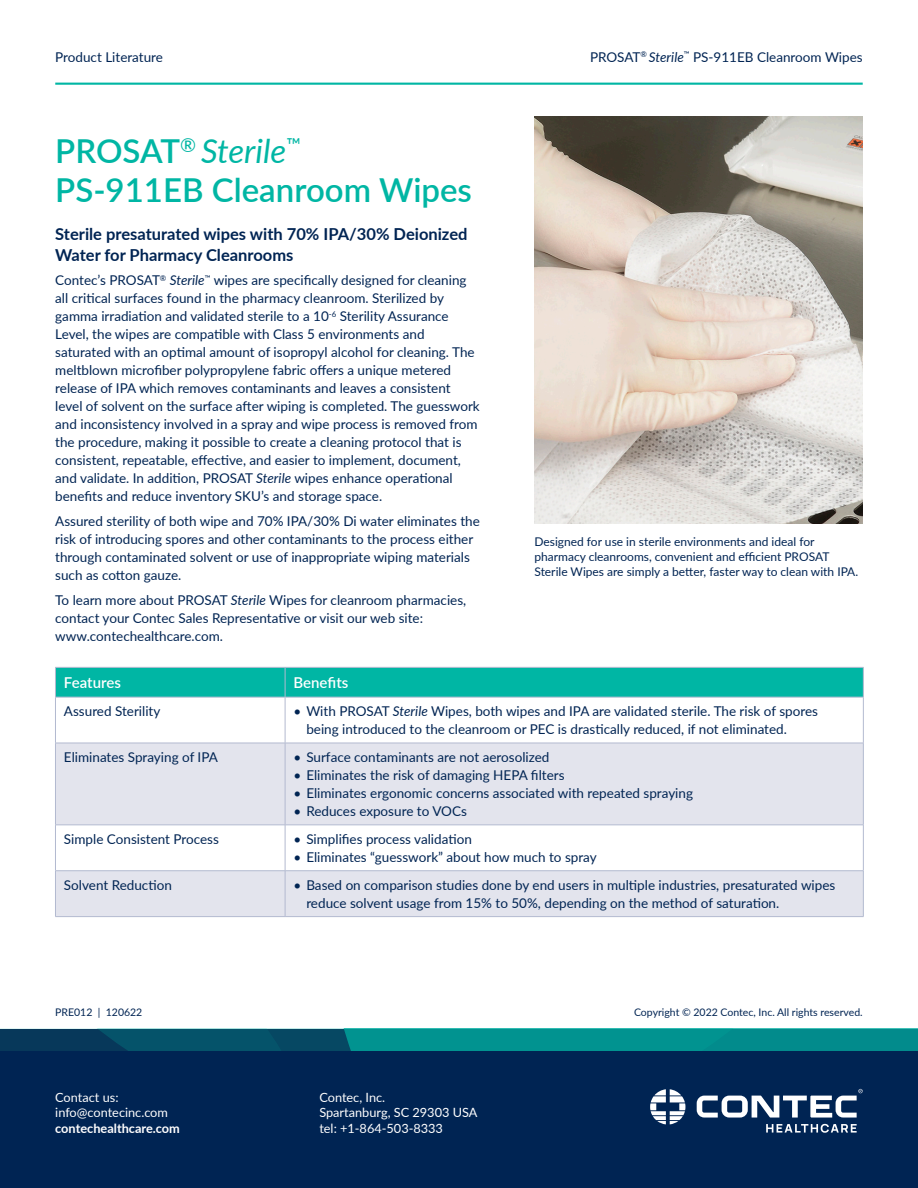
<style>
.page{position:relative;width:918px;height:1188px;background:#fff}
.page>*{position:absolute;margin:0;border:0;box-sizing:border-box;transform-origin:0 0}
.Main_heading{font:600 33px/39px "Lato";color:#00b6a4}
.Sub_heading{font:700 16.5px/21px "Lato";color:#002453}
.Table_heading-white{font:600 15px "Lato";color:#fff}
.Body{font:13.5px/18px "Lato";color:#002453}
.Table_text{font:13.5px "Lato";color:#002453}
.t1{font:12.75px/15.3px "Lato";color:#fff}
.t2{font:700 12.75px "Lato";color:#fff}
.Notes{font:12px/15px "Lato";color:#002453}
.t3{font:10.5px "Lato";color:#002453}
.s1{font-style:italic}
.s2{font-weight:400;font-style:italic}
</style>
<div class="page">
<div style="left:0;top:1039px;width:918px;height:149px;background:#002453"></div>
<svg style="left:697px;top:1089px;width:166px;height:29px"></svg>
<svg style="left:650px;top:1089px;width:35px;height:35px"></svg>
<svg style="left:766px;top:1124px;width:91px;height:9px"></svg>
<svg style="left:0;top:1029px;width:918px;height:21px;background:#03747e"></svg>
<hr style="left:55px;top:83px;width:808px;height:2px;background:#00b6a4">
<svg style="left:56px;top:744px;width:807px;height:172px;fill:#e3e4ed"></svg>
<svg style="left:55px;top:667px;width:809px;height:30px;background:#08b6a6"></svg>
<hr style="left:55px;top:697px;width:230px;height:1px;background:#b3bad0">
<hr style="left:55px;top:697px;width:1px;height:46px;background:#b3bad0">
<hr style="left:285px;top:697px;width:579px;height:1px;background:#b3bad0">
<hr style="left:285px;top:697px;width:1px;height:46px;background:#b3bad0">
<hr style="left:863px;top:697px;width:1px;height:46px;background:#b3bad0">
<hr style="left:55px;top:743px;width:230px;height:1px;background:#b3bad0">
<hr style="left:55px;top:743px;width:1px;height:82px;background:#b3bad0">
<hr style="left:285px;top:743px;width:579px;height:1px;background:#b3bad0">
<hr style="left:285px;top:743px;width:1px;height:82px;background:#b3bad0">
<hr style="left:863px;top:743px;width:1px;height:82px;background:#b3bad0">
<hr style="left:55px;top:825px;width:230px;height:1px;background:#b3bad0">
<hr style="left:55px;top:825px;width:1px;height:46px;background:#b3bad0">
<hr style="left:285px;top:825px;width:579px;height:1px;background:#b3bad0">
<hr style="left:285px;top:825px;width:1px;height:46px;background:#b3bad0">
<hr style="left:863px;top:825px;width:1px;height:46px;background:#b3bad0">
<hr style="left:55px;top:870px;width:230px;height:1px;background:#b3bad0">
<hr style="left:55px;top:871px;width:1px;height:45px;background:#b3bad0">
<hr style="left:285px;top:870px;width:579px;height:1px;background:#b3bad0">
<hr style="left:285px;top:871px;width:1px;height:45px;background:#b3bad0">
<hr style="left:863px;top:871px;width:1px;height:45px;background:#b3bad0">
<hr style="left:55px;top:916px;width:230px;height:1px;background:#b3bad0">
<hr style="left:285px;top:916px;width:579px;height:1px;background:#b3bad0">
<img style="left:534px;top:117px;width:329px;height:407px">
<p class="Body" style="left:55px;top:47px;width:109px">Product Literature</p>
<p class="Body" style="left:590px;top:47px;width:274px">PROSAT<sup>®</sup> <span class="s1">Sterile</span><sup>™</sup> PS-911EB Cleanroom Wipes</p>
<p class="Main_heading" style="left:55px;top:130px;width:418px">PROSAT<sup>®</sup> <span class="s2">Sterile</span><sup>™<br></sup>PS-911EB Cleanroom Wipes</p>
<p class="Sub_heading" style="left:55px;top:222px;width:414px">Sterile presaturated wipes with 70% IPA/30% Deionized<br>Water for Pharmacy Cleanrooms</p>
<p class="Body" style="left:55px;top:271px;width:426px">Contec’s PROSAT<sup>®</sup> <span class="s1">Sterile</span><sup>™</sup> wipes are specifically designed for cleaning all critical surfaces found in the pharmacy cleanroom. Sterilized by gamma irradiation and validated sterile to a 10<sup>-6</sup> Sterility Assurance Level, the wipes are compatible with Class 5 environments and saturated with an optimal amount of isopropyl alcohol for cleaning. The meltblown microfiber polypropylene fabric offers a unique metered release of IPA which removes contaminants and leaves a consistent level of solvent on the surface after wiping is completed. The guesswork and inconsistency involved in a spray and wipe process is removed from the procedure, making it possible to create a cleaning protocol that is consistent, repeatable, effective, and easier to implement, document, and validate. In addition, PROSAT <span class="s1">Sterile</span> wipes enhance operational benefits and reduce inventory SKU’s and storage space.</p>
<p class="Body" style="left:55px;top:512px;width:426px">Assured sterility of both wipe and 70% IPA/30% Di water eliminates the risk of introducing spores and other contaminants to the process either through contaminated solvent or use of inappropriate wiping materials such as cotton gauze.</p>
<p class="Body" style="left:55px;top:590px;width:413px">To learn more about PROSAT <span class="s1">Sterile</span> Wipes for cleanroom pharmacies, contact your Contec Sales Representative or visit our web site: www.contechealthcare.com.</p>
<p class="Table_heading-white" style="left:64px;top:672px;width:58px">Features</p>
<p class="Table_heading-white" style="left:294px;top:672px;width:56px">Benefits</p>
<p class="Table_text" style="left:64px;top:702px;width:98px">Assured Sterility</p>
<p class="Body" style="left:306px;top:702px;width:513px;text-indent:-13px">• With PROSAT <span class="s1">Sterile</span> Wipes, both wipes and IPA are validated sterile. The risk of spores being introduced to the cleanroom or PEC is drastically reduced, if not eliminated.</p>
<p class="Table_text" style="left:64px;top:748px;width:155px">Eliminates Spraying of IPA</p>
<p class="Body" style="left:294px;top:748px;width:257px">• Surface contaminants are not aerosolized</p>
<p class="Body" style="left:294px;top:766px;width:272px">• Eliminates the risk of damaging HEPA filters</p>
<p class="Body" style="left:294px;top:784px;width:401px">• Eliminates ergonomic concerns associated with repeated spraying</p>
<p class="Body" style="left:294px;top:802px;width:175px">• Reduces exposure to VOCs</p>
<p class="Table_text" style="left:64px;top:830px;width:157px">Simple Consistent Process</p>
<p class="Body" style="left:294px;top:830px;width:180px">• Simplifies process validation</p>
<p class="Body" style="left:294px;top:848px;width:305px">• Eliminates “guesswork” about how much to spray</p>
<p class="Table_text" style="left:64px;top:876px;width:109px">Solvent Reduction</p>
<p class="Body" style="left:306px;top:876px;width:531px;text-indent:-13px">• Based on comparison studies done by end users in multiple industries, presaturated wipes reduce solvent usage from 15% to 50%, depending on the method of saturation.</p>
<p class="Notes" style="left:534px;top:534px;width:325px">Designed for use in sterile environments and ideal for pharmacy cleanrooms, convenient and efficient PROSAT<br>Sterile Wipes are simply a better, faster way to clean with IPA.</p>
<p class="t3" style="left:55px;top:1005px;width:89px">PRE012 | 120622</p>
<p class="t3" style="left:634px;top:1005px;width:230px">Copyright © 2022 Contec, Inc. All rights reserved.</p>
<p class="t1" style="left:55px;top:1089px;width:114px">Contact us: info@contecinc.com</p>
<p class="t2" style="left:55px;top:1119px;width:126px">contechealthcare.com</p>
<p class="t1" style="left:319px;top:1089px;width:160px">Contec, Inc.<br>Spartanburg, SC 29303 USA tel: +1-864-503-8333</p>
</div>
